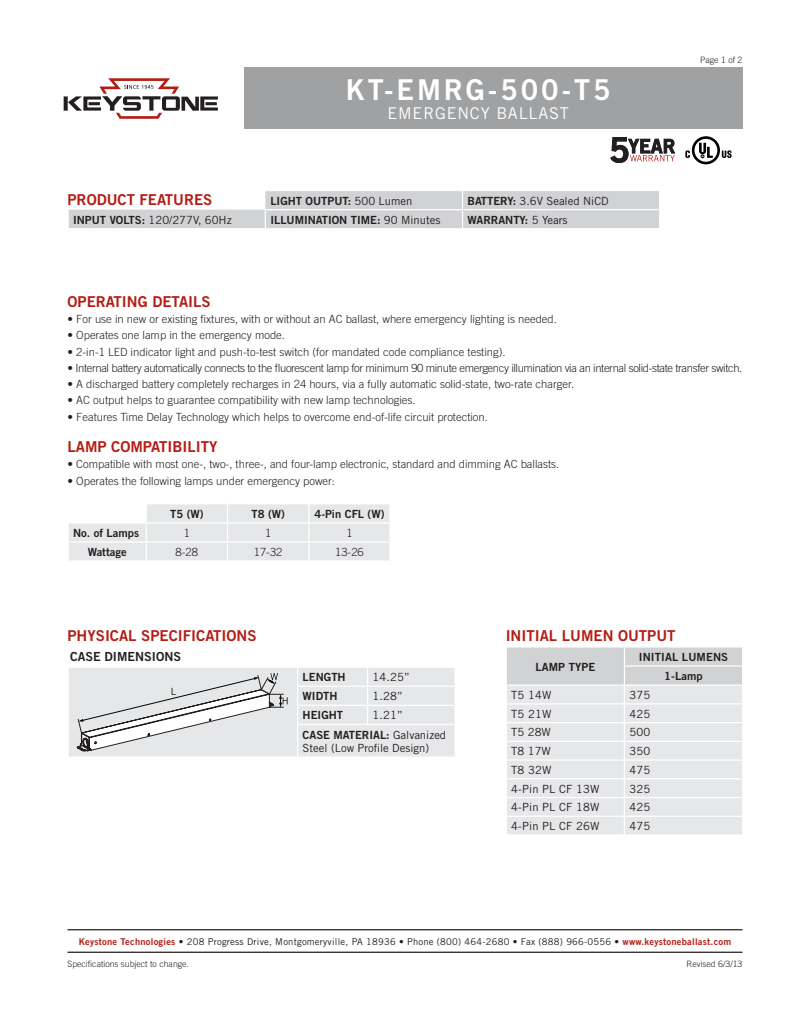
<style>
.page{position:relative;width:810px;height:1035px;background:#fff}
.page>*{position:absolute;margin:0;border:0;box-sizing:border-box;transform-origin:0 0}
.t1{font:28.75px "Trade Gothic Bold Two";letter-spacing:.1em;color:#fff}
.t2{font:16.25px "Trade Gothic";letter-spacing:.05em;color:#fff}
.t3{font:15px "Trade Gothic Bold Two";color:#b41d15}
.t4{font:12.5px "Trade Gothic Bold Two";color:#231f20}
.t5{font:300 11.25px "Trade Gothic";color:#231f20}
.t6{font:11.25px/13.5px "Trade Gothic";letter-spacing:.01em;color:#231f20}
.t7{font:11.25px "Trade Gothic Bold Two";color:#231f20}
.t8{font:300 11.25px "Trade Gothic";letter-spacing:-.035em;color:#231f20}
.t9{font:9.38px "Trade Gothic";letter-spacing:.025em;color:#231f20}
.t10{font:300 8.75px "Trade Gothic";color:#231f20}
.s1{font-family:"Trade Gothic"}
.s2{font-family:"Trade Gothic Bold Two"}
.s3{font-family:"Trade Gothic Bold Two";color:#b41d15}
</style>
<div class="page">
<div style="left:244px;top:68px;width:498px;height:61px;background:#a0a1a3"></div>
<svg style="left:69px;top:504px;width:321px;height:56px"></svg>
<svg style="left:685px;top:136px;width:47px;height:28px"></svg>
<hr style="left:68px;top:952px;width:674px;height:1px;background:#231f20">
<hr style="left:68px;top:929px;width:674px;height:1px;background:#231f20">
<svg style="left:611px;top:137px;width:64px;height:26px"></svg>
<div style="left:506px;top:647px;width:118px;height:38px;background:#d1d2d4"></div>
<div style="left:507px;top:686px;width:117px;height:148px;background:#e6e7e9"></div>
<hr style="left:506px;top:646px;width:118px;height:2px;background:#fff">
<hr style="left:506px;top:703px;width:118px;height:2px;background:#fff">
<hr style="left:506px;top:722px;width:118px;height:1px;background:#fff">
<hr style="left:506px;top:741px;width:118px;height:1px;background:#fff">
<hr style="left:506px;top:759px;width:118px;height:2px;background:#fff">
<hr style="left:506px;top:778px;width:118px;height:1px;background:#fff">
<hr style="left:506px;top:797px;width:118px;height:1px;background:#fff">
<hr style="left:506px;top:816px;width:118px;height:1px;background:#fff">
<svg style="left:506px;top:648px;width:1px;height:37px"></svg>
<svg style="left:624px;top:647px;width:118px;height:187px;background:#e3e4e6"></svg>
<div style="left:69px;top:668px;width:386px;height:88px;background:#e6e7e9"></div>
<hr style="left:368px;top:686px;width:88px;height:1px;background:#fff">
<hr style="left:368px;top:705px;width:88px;height:1px;background:#fff">
<hr style="left:368px;top:724px;width:88px;height:1px;background:#fff">
<hr style="left:297px;top:686px;width:71px;height:1px;background:#fff">
<hr style="left:297px;top:705px;width:71px;height:1px;background:#fff">
<svg style="left:297px;top:668px;width:1px;height:56px"></svg>
<svg style="left:367px;top:668px;width:1px;height:56px"></svg>
<hr style="left:297px;top:724px;width:71px;height:1px;background:#fff">
<hr style="left:297px;top:725px;width:1px;height:31px;background:#fff">
<svg style="left:77px;top:673px;width:211px;height:79px"></svg>
<svg style="left:64px;top:78px;width:154px;height:41px"></svg>
<svg style="left:68px;top:191px;width:591px;height:38px"></svg>
<p class="t3" style="left:68px;top:190px;width:146px">PRODUCT FEATURES</p>
<p class="t1" style="left:346px;top:72px;width:266px">KT-EMRG-500-T5</p>
<p class="t2" style="left:388px;top:104px;width:183px">EMERGENCY BALLAST</p>
<p class="t7" style="left:270px;top:194px;width:144px">LIGHT OUTPUT: <span class="s1">500 Lumen</span></p>
<p class="t6" style="left:468px;top:194px;width:143px"><span class="s2">BATTERY:</span> 3.6V Sealed NiCD</p>
<p class="t6" style="left:73px;top:213px;width:160px"><span class="s2">INPUT VOLTS:</span> 120/277V, 60Hz</p>
<p class="t7" style="left:270px;top:213px;width:172px">ILLUMINATION TIME: <span class="s1">90 Minutes</span></p>
<p class="t7" style="left:468px;top:213px;width:102px">WARRANTY: <span class="s1">5 Years</span></p>
<p class="t10" style="left:700px;top:55px;width:44px">Page 1 of 2</p>
<p class="t3" style="left:68px;top:292px;width:145px">OPERATING DETAILS</p>
<p class="t5" style="left:68px;top:312px;width:491px">• For use in new or existing fixtures, with or without an AC ballast, where emergency lighting is needed.</p>
<p class="t5" style="left:68px;top:329px;width:219px">• Operates one lamp in the emergency mode.</p>
<p class="t5" style="left:68px;top:345px;width:440px">• 2-in-1 LED indicator light and push-to-test switch (for mandated code compliance testing).</p>
<p class="t8" style="left:68px;top:361px;width:676px">• Internal battery automatically connects to the fluorescent lamp for minimum 90 minute emergency illumination via an internal solid-state transfer switch.</p>
<p class="t5" style="left:68px;top:377px;width:508px">• A discharged battery completely recharges in 24 hours, via a fully automatic solid-state, two-rate charger.</p>
<p class="t5" style="left:68px;top:394px;width:350px">• AC output helps to guarantee compatibility with new lamp technologies.</p>
<p class="t5" style="left:68px;top:410px;width:422px">• Features Time Delay Technology which helps to overcome end-of-life circuit protection.</p>
<p class="t3" style="left:68px;top:437px;width:151px">LAMP COMPATIBILITY</p>
<p class="t5" style="left:68px;top:458px;width:493px">• Compatible with most one-, two-, three-, and four-lamp electronic, standard and dimming AC ballasts.</p>
<p class="t5" style="left:68px;top:474px;width:269px">• Operates the following lamps under emergency power:</p>
<p class="t7" style="left:170px;top:507px;width:35px">T5 (W)</p>
<p class="t7" style="left:251px;top:507px;width:35px">T8 (W)</p>
<p class="t7" style="left:314px;top:507px;width:71px">4-Pin CFL (W)</p>
<p class="t7" style="left:73px;top:526px;width:67px">No. of Lamps</p>
<p class="t5" style="left:184px;top:526px;width:8px">1</p>
<p class="t5" style="left:265px;top:526px;width:8px">1</p>
<p class="t5" style="left:346px;top:526px;width:8px">1</p>
<p class="t7" style="left:88px;top:545px;width:40px">Wattage</p>
<p class="t5" style="left:176px;top:545px;width:24px">8-28</p>
<p class="t5" style="left:254px;top:545px;width:30px">17-32</p>
<p class="t5" style="left:335px;top:545px;width:30px">13-26</p>
<p class="t3" style="left:68px;top:627px;width:191px">PHYSICAL SPECIFICATIONS</p>
<p class="t4" style="left:70px;top:648px;width:112px">CASE DIMENSIONS</p>
<p class="t7" style="left:303px;top:670px;width:45px">LENGTH</p>
<p class="t6" style="left:373px;top:670px;width:39px">14.25”</p>
<p class="t7" style="left:303px;top:689px;width:36px">WIDTH</p>
<p class="t6" style="left:373px;top:689px;width:32px">1.28”</p>
<p class="t7" style="left:303px;top:708px;width:42px">HEIGHT</p>
<p class="t6" style="left:373px;top:708px;width:32px">1.21”</p>
<p class="t6" style="left:303px;top:728px;width:145px"><span class="s2">CASE MATERIAL:</span> Galvanized<br>Steel (Low Profile Design)</p>
<p class="t3" style="left:506px;top:627px;width:171px">INITIAL LUMEN OUTPUT</p>
<p class="t7" style="left:535px;top:660px;width:61px">LAMP TYPE</p>
<p class="t7" style="left:639px;top:650px;width:91px">INITIAL LUMENS</p>
<p class="t7" style="left:664px;top:669px;width:40px">1-Lamp</p>
<p class="t6" style="left:511px;top:688px;width:42px">T5 14W</p>
<p class="t6" style="left:629px;top:688px;width:22px">375</p>
<p class="t6" style="left:511px;top:707px;width:42px">T5 21W</p>
<p class="t6" style="left:629px;top:707px;width:22px">425</p>
<p class="t6" style="left:511px;top:725px;width:41px">T5 28W</p>
<p class="t6" style="left:629px;top:725px;width:22px">500</p>
<p class="t6" style="left:511px;top:744px;width:41px">T8 17W</p>
<p class="t6" style="left:629px;top:744px;width:22px">350</p>
<p class="t6" style="left:511px;top:763px;width:42px">T8 32W</p>
<p class="t6" style="left:629px;top:763px;width:22px">475</p>
<p class="t6" style="left:511px;top:782px;width:90px">4-Pin PL CF 13W</p>
<p class="t6" style="left:629px;top:782px;width:22px">325</p>
<p class="t6" style="left:511px;top:800px;width:90px">4-Pin PL CF 18W</p>
<p class="t6" style="left:629px;top:800px;width:22px">425</p>
<p class="t6" style="left:511px;top:819px;width:90px">4-Pin PL CF 26W</p>
<p class="t6" style="left:629px;top:819px;width:22px">475</p>
<p class="t9" style="left:79px;top:936px;width:654px"><span class="s3">Keystone Technologies</span> <span class="s2">•</span> 208 Progress Drive, Montgomeryville, PA 18936 <span class="s2">•</span> Phone (800) 464-2680 <span class="s2">•</span> Fax (888) 966-0556 <span class="s2">•</span> <span class="s3">www.keystoneballast.com</span></p>
<p class="t10" style="left:68px;top:958px;width:123px">Specifications subject to change.</p>
<p class="t10" style="left:687px;top:958px;width:57px">Revised 6/3/13</p>
</div>
